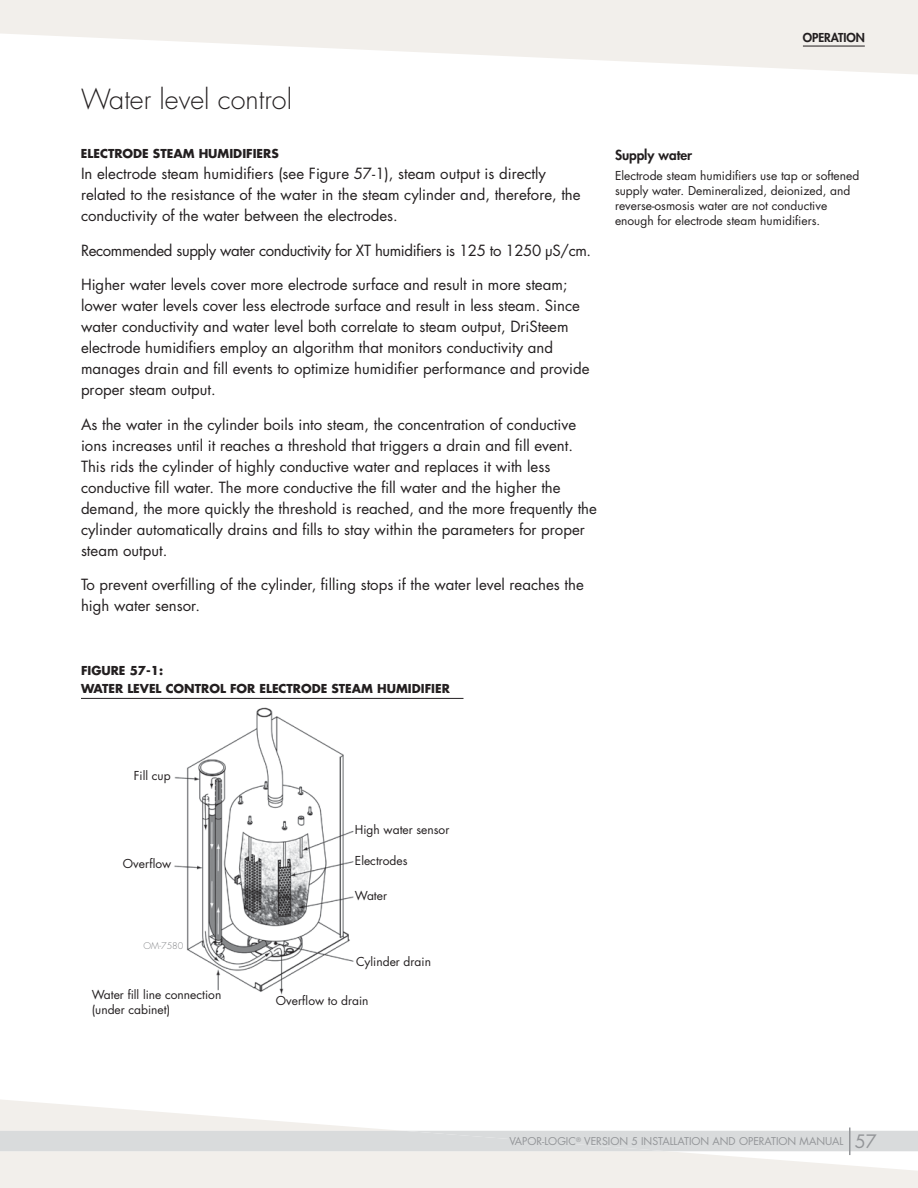
<style>
.page{position:relative;width:918px;height:1188px;background:#fff}
.page>*{position:absolute;margin:0;border:0;box-sizing:border-box;transform-origin:0 0}
.t1{font:300 27px "Futura Std";color:#231f20}
.t2{font:18px "Futura Std";color:#939598}
.t3{font:15px/21px "Futura Std";color:#231f20}
.t4{font:15px "Futura Std";letter-spacing:-.025em;color:#231f20}
.t5{font:800 13.5px "Futura Std";letter-spacing:-.005em;color:#231f20}
.t6{font:12px/15px "Futura Std";color:#231f20}
.t7{font:700 12px/18px "Futura Std";color:#231f20}
.t8{font:800 12px "Futura Std";letter-spacing:-.005em;color:#231f20}
.t9{font:10.5px "Futura Std";color:#939598}
.t10{font:300 9px "Futura Std";color:#808285}
</style>
<div class="page">
<svg style="left:0;top:0;width:918px;height:74px;fill:#f2efeb"></svg>
<svg style="left:0;top:1099px;width:918px;height:89px;fill:#f2efeb"></svg>
<div style="left:0;top:1131px;width:918px;height:20px;background:#d9dbdc"></div>
<hr style="left:849px;top:1128px;width:2px;height:27px;background:#939598">
<hr style="left:803px;top:46px;width:62px;height:1px;background:#231f20">
<img style="left:174px;top:707px;width:180px;height:288px">
<hr style="left:81px;top:698px;width:383px;height:1px;background:#231f20">
<h1 class="t1" style="left:81px;top:86px;width:213px">Water level control</h1>
<p class="t7" style="left:81px;top:145px;width:199px">ELECTRODE STEAM HUMIDIFIERS</p>
<p class="t3" style="left:81px;top:164px;width:501px">In electrode steam humidifiers (see Figure 57-1), steam output is directly related to the resistance of the water in the steam cylinder and, therefore, the conductivity of the water between the electrodes.</p>
<p class="t4" style="left:81px;top:243px;width:512px">Recommended supply water conductivity for XT humidifiers is 125 to 1250 μS/cm.</p>
<p class="t3" style="left:81px;top:275px;width:510px">Higher water levels cover more electrode surface and result in more steam; lower water levels cover less electrode surface and result in less steam. Since water conductivity and water level both correlate to steam output, DriSteem electrode humidifiers employ an algorithm that monitors conductivity and manages drain and fill events to optimize humidifier performance and provide proper steam output.</p>
<p class="t3" style="left:81px;top:415px;width:518px">As the water in the cylinder boils into steam, the concentration of conductive ions increases until it reaches a threshold that triggers a drain and fill event.<br>This rids the cylinder of highly conductive water and replaces it with less conductive fill water. The more conductive the fill water and the higher the demand, the more quickly the threshold is reached, and the more frequently the cylinder automatically drains and fills to stay within the parameters for proper steam output.</p>
<p class="t3" style="left:81px;top:575px;width:504px">To prevent overfilling of the cylinder, filling stops if the water level reaches the high water sensor.</p>
<p class="t8" style="left:803px;top:32px;width:63px">OPERATION</p>
<p class="t5" style="left:615px;top:148px;width:78px">Supply water</p>
<p class="t6" style="left:615px;top:169px;width:246px">Electrode steam humidifiers use tap or softened supply water. Demineralized, deionized, and reverse-osmosis water are not conductive enough for electrode steam humidifiers.</p>
<p class="t7" style="left:81px;top:662px;width:370px">FIGURE 57-1:<br>WATER LEVEL CONTROL FOR ELECTRODE STEAM HUMIDIFIER</p>
<p class="t6" style="left:134px;top:769px;width:38px">Fill cup</p>
<p class="t6" style="left:123px;top:857px;width:50px">Overflow</p>
<p class="t10" style="left:144px;top:942px;width:41px">OM-7580</p>
<p class="t6" style="left:92px;top:988px;width:131px">Water fill line connection (under cabinet)</p>
<p class="t6" style="left:355px;top:823px;width:96px">High water sensor</p>
<p class="t6" style="left:355px;top:854px;width:54px">Electrodes</p>
<p class="t6" style="left:355px;top:888px;width:34px">Water</p>
<p class="t6" style="left:356px;top:955px;width:76px">Cylinder drain</p>
<p class="t6" style="left:276px;top:994px;width:94px">Overflow to drain</p>
<p class="t9" style="left:509px;top:1136px;width:336px">VAPOR-LOGIC<sup>®</sup> VERSION 5 INSTALLATION AND OPERATION MANUAL</p>
<p class="t2" style="left:855px;top:1133px;width:24px">57</p>
</div>
